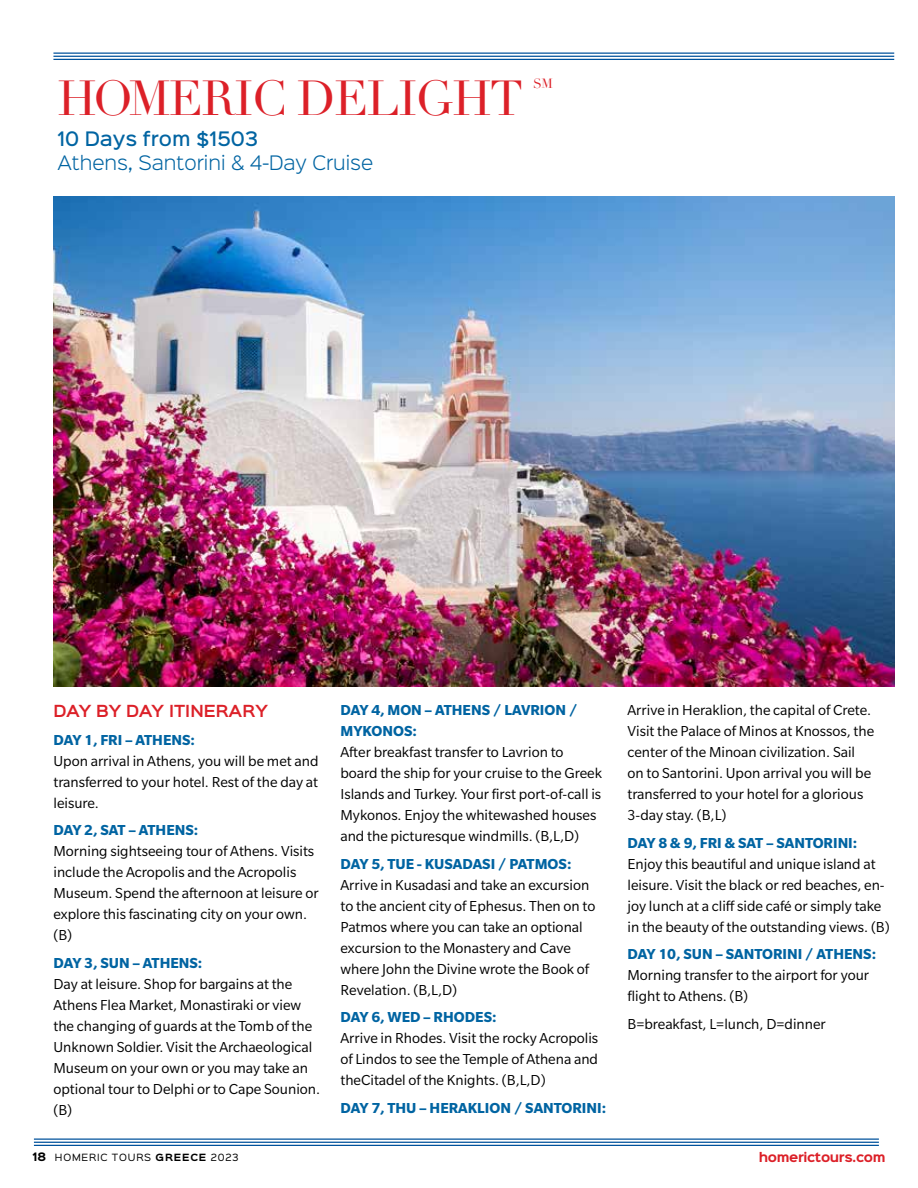
<style>
.page{position:relative;width:918px;height:1188px;background:#fff}
.page>*{position:absolute;margin:0;border:0;box-sizing:border-box;transform-origin:0 0}
.t1{font:48px "Didot";letter-spacing:-.03em;color:#dc2028}
.t2{font:300 18px "Sinkin Sans 300";color:#0064a2}
.t3{font:500 18px "Sinkin Sans 500";color:#0064a2}
.t4{font:15.75px/21px "Slate Pro";color:#000}
.t5{font:700 15.75px/21px "Slate Pro";color:#0064a2}
.t6{font:600 15px "Sinkin Sans 600";color:#dc2028}
.t7{font:13.05px "Didot";color:#dc2028}
.t8{font:700 12px "Sinkin Sans 700";letter-spacing:-.03em;color:#dc2028}
.t9{font:9px "Sinkin Sans 400";letter-spacing:.09em;color:#000}
.s1{font-family:"Sinkin Sans 700";font-weight:700;font-size:10.5px}
.s2{font-family:"Sinkin Sans 700";font-weight:700}
</style>
<div class="page">
<hr style="left:53px;top:53px;width:841px;height:1px;background:#00529c">
<hr style="left:53px;top:56px;width:841px;height:1px;background:#00529c">
<hr style="left:53px;top:59px;width:841px;height:1px;background:#00529c">
<img style="left:53px;top:196px;width:841px;height:491px">
<hr style="left:34px;top:1139px;width:845px;height:1px;background:#00529c">
<hr style="left:34px;top:1142px;width:845px;height:1px;background:#00529c">
<hr style="left:34px;top:1145px;width:845px;height:1px;background:#00529c">
<h1 class="t1" style="left:57px;top:69px;width:467px">HOMERIC DELIGHT</h1>
<p class="t7" style="left:533px;top:75px;width:21px">SM</p>
<p class="t3" style="left:57px;top:123px;width:202px">10 Days from $1503</p>
<p class="t2" style="left:57px;top:148px;width:317px">Athens, Santorini &amp; 4-Day Cruise</p>
<p class="t6" style="left:53px;top:698px;width:216px">DAY BY DAY ITINERARY</p>
<p class="t5" style="left:53px;top:729px;width:143px">DAY 1, FRI – ATHENS:</p>
<p class="t4" style="left:53px;top:750px;width:267px;text-align:justify">Upon arrival in Athens, you will be met and transferred to your hotel. Rest of the day at leisure.</p>
<p class="t5" style="left:53px;top:820px;width:146px">DAY 2, SAT – ATHENS:</p>
<p class="t4" style="left:53px;top:841px;width:267px">Morning sightseeing tour of Athens. Visits include the Acropolis and the Acropolis Museum. Spend the afternoon at leisure or explore this fascinating city on your own. (B)</p>
<p class="t5" style="left:53px;top:952px;width:150px">DAY 3, SUN – ATHENS:</p>
<p class="t4" style="left:53px;top:974px;width:268px">Day at leisure. Shop for bargains at the Athens Flea Market, Monastiraki or view the changing of guards at the Tomb of the Unknown Soldier. Visit the Archaeological Museum on your own or you may take an optional tour to Delphi or to Cape Sounion. (B)</p>
<p class="t5" style="left:340px;top:699px;width:239px">DAY 4, MON – ATHENS / LAVRION /<br>MYKONOS:</p>
<p class="t4" style="left:340px;top:741px;width:263px">After breakfast transfer to Lavrion to board the ship for your cruise to the Greek Islands and Turkey. Your first port-of-call is Mykonos. Enjoy the whitewashed houses and the picturesque windmills. (B,L,D)</p>
<p class="t5" style="left:340px;top:853px;width:233px">DAY 5, TUE - KUSADASI / PATMOS:</p>
<p class="t4" style="left:340px;top:874px;width:257px">Arrive in Kusadasi and take an excursion to the ancient city of Ephesus. Then on to Patmos where you can take an optional excursion to the Monastery and Cave where John the Divine wrote the Book of Revelation. (B,L,D)</p>
<p class="t5" style="left:340px;top:1007px;width:158px">DAY 6, WED – RHODES:</p>
<p class="t4" style="left:340px;top:1028px;width:259px;text-align:justify">Arrive in Rhodes. Visit the rocky Acropolis of Lindos to see the Temple of Athena and theCitadel of the Knights. (B,L,D)</p>
<p class="t5" style="left:340px;top:1097px;width:267px">DAY 7, THU – HERAKLION / SANTORINI:</p>
<p class="t4" style="left:627px;top:699px;width:248px">Arrive in Heraklion, the capital of Crete.<br>Visit the Palace of Minos at Knossos, the center of the Minoan civilization. Sail on to Santorini. Upon arrival you will be transferred to your hotel for a glorious 3-day stay. (B,L)</p>
<p class="t5" style="left:627px;top:832px;width:231px">DAY 8 &amp; 9, FRI &amp; SAT – SANTORINI:</p>
<p class="t4" style="left:627px;top:853px;width:264px">Enjoy this beautiful and unique island at leisure. Visit the black or red beaches, en&shy;joy lunch at a cliff side café or simply take in the beauty of the outstanding views. (B)</p>
<p class="t5" style="left:627px;top:944px;width:250px">DAY 10, SUN – SANTORINI / ATHENS:</p>
<p class="t4" style="left:627px;top:965px;width:243px">Morning transfer to the airport for your flight to Athens. (B)</p>
<p class="t4" style="left:627px;top:1014px;width:200px">B=breakfast, L=lunch, D=dinner</p>
<p class="t9" style="left:33px;top:1150px;width:208px"><span class="s1">18</span> HOMERIC TOURS <span class="s2">GREECE</span> 2023</p>
<p class="t8" style="left:759px;top:1151px;width:128px">homerictours.com</p>
</div>
